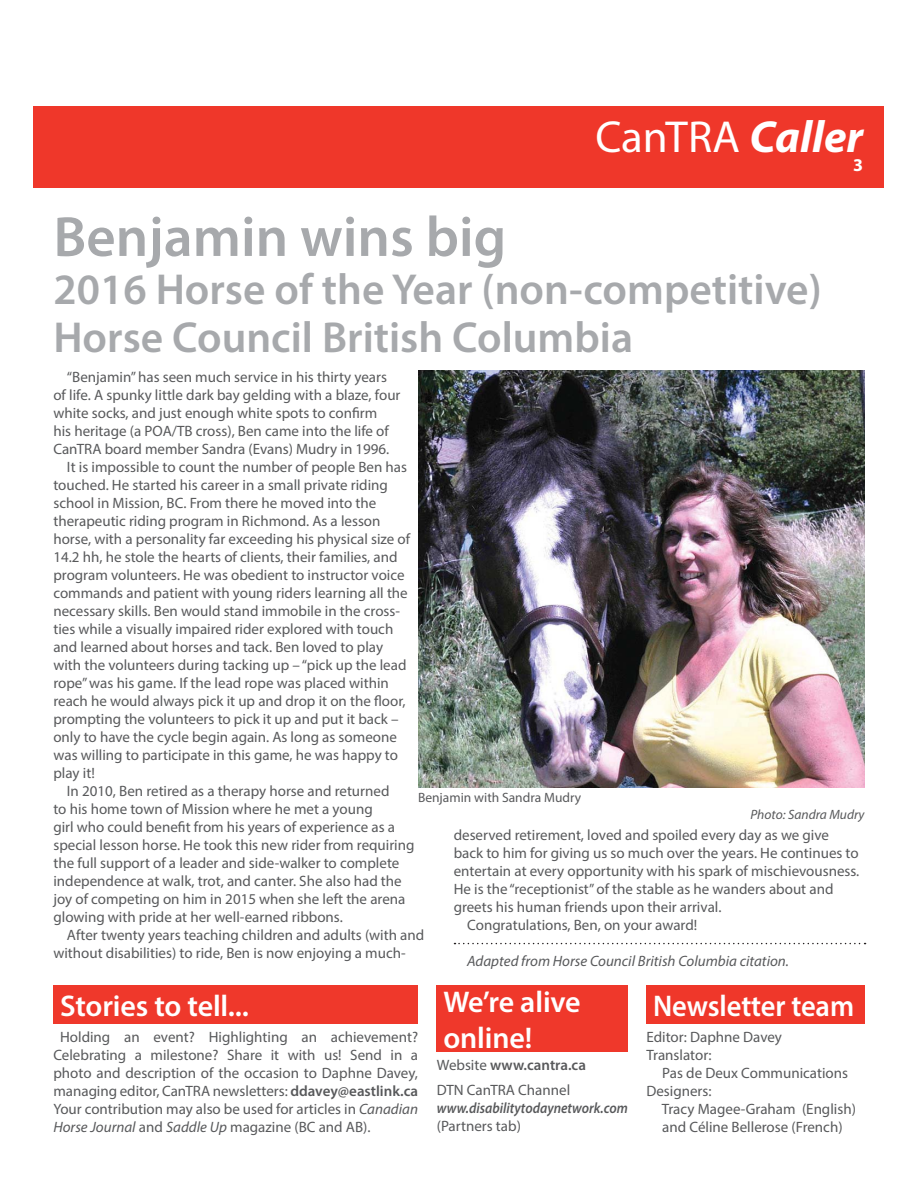
<style>
.page{position:relative;width:918px;height:1188px;background:#fff}
.page>*{position:absolute;margin:0;border:0;box-sizing:border-box;transform-origin:0 0}
.t1{font:600 57px "Myriad Pro";color:#a7a9ac}
.t2{font:45px "Myriad Pro";color:#fff}
.t3{font:600 43.5px/48px "Myriad Pro";color:#a7a9ac}
.t4{font:600 30px/36px "Myriad Pro";letter-spacing:-.005em;color:#fff}
.t5{font:600 30px "Myriad Pro";letter-spacing:-.005em;color:#fff;scale:.95 1}
.t6{font:700 18px "Myriad Pro";color:#fff}
.t7{font:15px/18px "Myriad Pro";color:#58595b}
.t8{font:italic 15px "Myriad Pro";color:#58595b}
.t9{font:italic 600 15px "Myriad Pro";color:#58595b;scale:.9 1}
.t10{font:13.5px "Myriad Pro";color:#58595b}
.t11{font:italic 13.5px "Myriad Pro";color:#58595b}
.s1{font-weight:700;font-style:italic}
.s2{font-weight:600}
.s3{font-style:italic}
</style>
<div class="page">
<div style="left:33px;top:106px;width:851px;height:82px;background:#ef372a"></div>
<img style="left:418px;top:371px;width:447px;height:416px">
<svg style="left:454px;top:943px;width:412px;height:1px"></svg>
<div style="left:646px;top:986px;width:219px;height:38px;background:#ef372a"></div>
<div style="left:53px;top:986px;width:365px;height:38px;background:#ef382b"></div>
<div style="left:437px;top:985px;width:191px;height:67px;background:#ef382b"></div>
<h2 class="t2" style="left:595px;top:119px;width:269px">CanTRA <span class="s1">Caller</span></h2>
<p class="t6" style="left:853px;top:158px;width:11px">3</p>
<h1 class="t1" style="left:53px;top:215px;width:454px">Benjamin wins big</h1>
<h3 class="t3" style="left:53px;top:270px;width:770px">2016 Horse of the Year (non-competitive)<br>Horse Council British Columbia</h3>
<p class="t7" style="left:67px;top:370px;width:322px">“Benjamin” has seen much service in his thirty years</p>
<p class="t7" style="left:53px;top:388px;width:349px">of life. A spunky little dark bay gelding with a blaze, four</p>
<p class="t7" style="left:53px;top:406px;width:325px">white socks, and just enough white spots to confirm</p>
<p class="t7" style="left:53px;top:424px;width:337px">his heritage (a POA/TB cross), Ben came into the life of</p>
<p class="t7" style="left:53px;top:442px;width:337px">CanTRA board member Sandra (Evans) Mudry in 1996.</p>
<p class="t7" style="left:67px;top:460px;width:342px">It is impossible to count the number of people Ben has</p>
<p class="t7" style="left:53px;top:478px;width:336px">touched. He started his career in a small private riding</p>
<p class="t7" style="left:53px;top:496px;width:324px">school in Mission, BC. From there he moved into the</p>
<p class="t7" style="left:53px;top:514px;width:329px">therapeutic riding program in Richmond. As a lesson</p>
<p class="t7" style="left:53px;top:532px;width:358px">horse, with a personality far exceeding his physical size of</p>
<p class="t7" style="left:53px;top:550px;width:346px">14.2 hh, he stole the hearts of clients, their families, and</p>
<p class="t7" style="left:53px;top:568px;width:353px">program volunteers. He was obedient to instructor voice</p>
<p class="t7" style="left:53px;top:586px;width:356px">commands and patient with young riders learning all the</p>
<p class="t7" style="left:53px;top:604px;width:348px">necessary skills. Ben would stand immobile in the cross-</p>
<p class="t7" style="left:53px;top:622px;width:341px">ties while a visually impaired rider explored with touch</p>
<p class="t7" style="left:53px;top:640px;width:331px">and learned about horses and tack. Ben loved to play</p>
<p class="t7" style="left:53px;top:658px;width:355px">with the volunteers during tacking up – “pick up the lead</p>
<p class="t7" style="left:53px;top:676px;width:337px">rope” was his game. If the lead rope was placed within</p>
<p class="t7" style="left:53px;top:694px;width:354px">reach he would always pick it up and drop it on the floor,</p>
<p class="t7" style="left:53px;top:712px;width:347px">prompting the volunteers to pick it up and put it back –</p>
<p class="t7" style="left:53px;top:730px;width:345px">only to have the cycle begin again. As long as someone</p>
<p class="t7" style="left:53px;top:748px;width:346px">was willing to participate in this game, he was happy to</p>
<p class="t7" style="left:53px;top:766px;width:43px">play it!</p>
<p class="t7" style="left:67px;top:784px;width:324px">In 2010, Ben retired as a therapy horse and returned</p>
<p class="t7" style="left:53px;top:802px;width:321px">to his home town of Mission where he met a young</p>
<p class="t7" style="left:53px;top:820px;width:343px">girl who could benefit from his years of experience as a</p>
<p class="t7" style="left:53px;top:838px;width:363px">special lesson horse. He took this new rider from requiring</p>
<p class="t7" style="left:53px;top:856px;width:347px">the full support of a leader and side-walker to complete</p>
<p class="t7" style="left:53px;top:874px;width:350px">independence at walk, trot, and canter. She also had the</p>
<p class="t7" style="left:53px;top:892px;width:353px">joy of competing on him in 2015 when she left the arena</p>
<p class="t7" style="left:53px;top:910px;width:291px">glowing with pride at her well-earned ribbons.</p>
<p class="t7" style="left:67px;top:928px;width:359px">After twenty years teaching children and adults (with and</p>
<p class="t7" style="left:53px;top:946px;width:354px">without disabilities) to ride, Ben is now enjoying a much-</p>
<p class="t10" style="left:418px;top:793px;width:165px">Benjamin with Sandra Mudry</p>
<p class="t11" style="left:750px;top:809px;width:116px">Photo: Sandra Mudry</p>
<p class="t7" style="left:454px;top:827px;width:377px">deserved retirement, loved and spoiled every day as we give</p>
<p class="t7" style="left:454px;top:845px;width:407px">back to him for giving us so much over the years. He continues to</p>
<p class="t7" style="left:454px;top:863px;width:407px">entertain at every opportunity with his spark of mischievousness.</p>
<p class="t7" style="left:454px;top:881px;width:381px">He is the “receptionist” of the stable as he wanders about and</p>
<p class="t7" style="left:454px;top:899px;width:269px">greets his human friends upon their arrival.</p>
<p class="t7" style="left:467px;top:917px;width:231px">Congratulations, Ben, on your award!</p>
<p class="t8" style="left:467px;top:955px;width:323px">Adapted from Horse Council British Columbia citation.</p>
<h3 class="t4" style="left:60px;top:991px;width:190px">Stories to tell...</h3>
<p class="t7" style="left:53px;top:1030px;width:366px;text-align:justify;text-indent:7px">Holding an event? Highlighting an achievement?<br>Celebrating a milestone? Share it with us! Send in a photo and description of the occasion to Daphne Davey, managing editor, CanTRA newsletters: <span class="s2">ddavey@eastlink.ca </span>Your contribution may also be used for articles in <span class="s3">Canadian Horse Journal</span> and <span class="s3">Saddle Up</span> magazine (BC and AB).</p>
<h3 class="t4" style="left:443px;top:987px;width:139px">We’re alive online!</h3>
<p class="t7" style="left:437px;top:1055px;width:151px;line-height:24.8px">Website <span class="s2">www.cantra.ca<br></span>DTN CanTRA Channel</p>
<p class="t9" style="left:437px;top:1103px;width:214px">www.disabilitytodaynetwork.com</p>
<p class="t7" style="left:437px;top:1119px;width:86px">(Partners tab)</p>
<h3 class="t5" style="left:653px;top:995px;width:213px">Newsletter team</h3>
<p class="t7" style="left:646px;top:1030px;width:137px">Editor: Daphne Davey<br>Translator:</p>
<p class="t7" style="left:646px;top:1066px;width:203px;text-indent:16px">Pas de Deux Communications<br>Designers:</p>
<p class="t7" style="left:662px;top:1102px;width:196px">Tracy Magee-Graham (English) and Céline Bellerose (French)</p>
</div>
